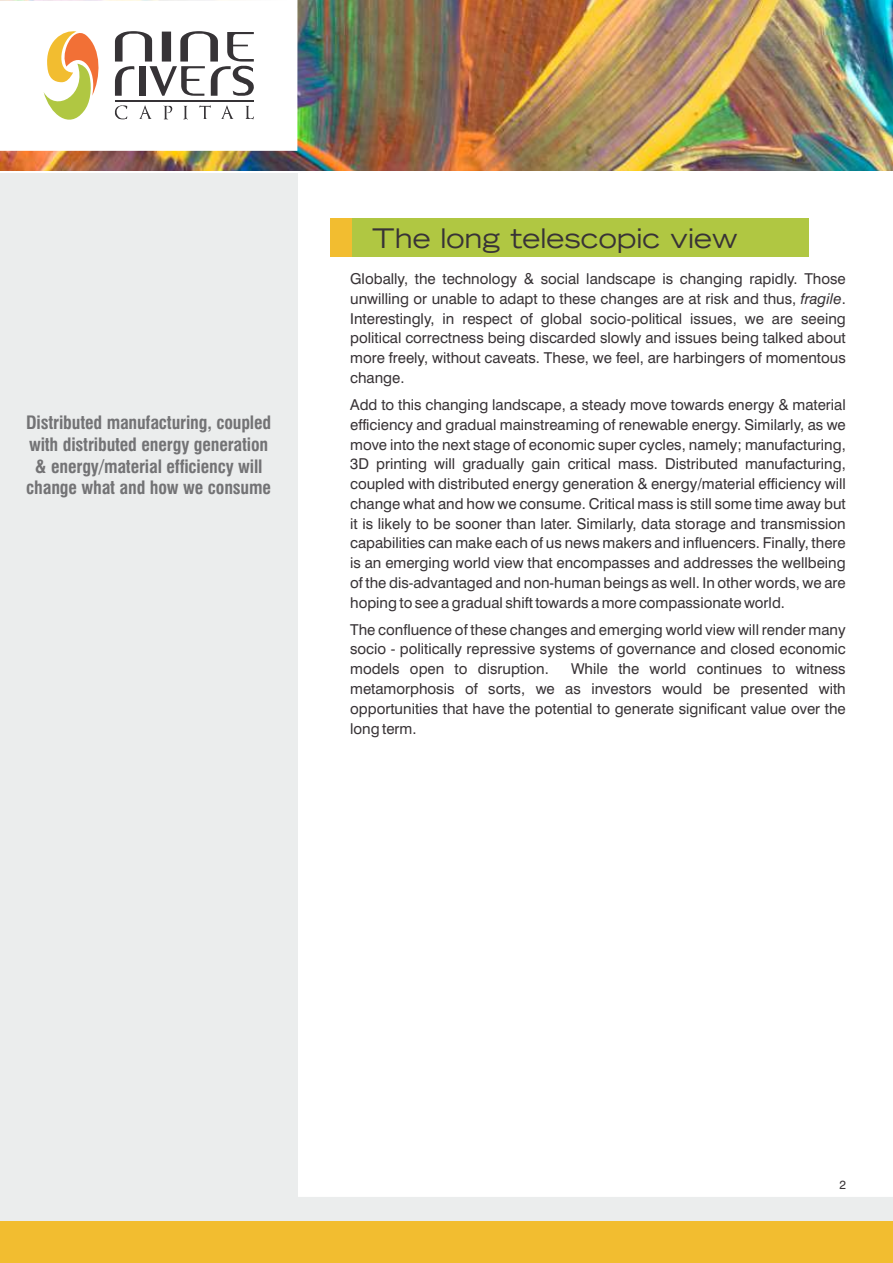
<style>
.page{position:relative;width:893px;height:1263px;background:#fff}
.page>*{position:absolute;margin:0;border:0;box-sizing:border-box;transform-origin:0 0}
.t1{font:expanded 27px "Trade Gothic LH";color:#383336}
.t2{font:700 condensed 18px/21.6px "Swiss 721 BT";letter-spacing:-.01em;color:#737375;text-align:center}
.t3{font:15px/19.8px "Swiss 721 BT";color:#383336;text-align:justify}
.t4{font:12px "Swiss 721 BT";color:#383336}
.s1{font-style:italic}
</style>
<div class="page">
<img style="left:0;top:0;width:893px;height:171px">
<div style="left:0;top:0;width:297px;height:151px;background:#fff"></div>
<svg style="left:115px;top:105px;width:139px;height:14px"></svg>
<hr style="left:115px;top:100px;width:139px;height:1px;background:#363336">
<svg style="left:115px;top:31px;width:139px;height:65px"></svg>
<svg style="left:44px;top:31px;width:55px;height:89px"></svg>
<div style="left:0;top:173px;width:298px;height:1089px;background:#e6e8e8"></div>
<div style="left:0;top:1197px;width:893px;height:62px;background:#ebeded"></div>
<div style="left:0;top:1222px;width:893px;height:41px;background:#f2bd30"></div>
<div style="left:351px;top:219px;width:457px;height:38px;background:#b0c742"></div>
<div style="left:330px;top:219px;width:21px;height:38px;background:#f2bd30"></div>
<p class="t2" style="left:26px;top:414px;width:247px">Distributed manufacturing, coupled with distributed energy generation &amp; energy/material efficiency will change what and how we consume</p>
<h1 class="t1" style="left:372px;top:227px;width:367px">The long telescopic view</h1>
<p class="t3" style="left:350px;top:270px;width:497px">Globally, the technology &amp; social landscape is changing rapidly. Those unwilling or unable to adapt to these changes are at risk and thus, <span class="s1">fragile</span>.<br>Interestingly, in respect of global socio-political issues, we are seeing political correctness being discarded slowly and issues being talked about more freely, without caveats. These, we feel, are harbingers of momentous change.</p>
<p class="t3" style="left:350px;top:396px;width:497px">Add to this changing landscape, a steady move towards energy &amp; material efficiency and gradual mainstreaming of renewable energy. Similarly, as we move into the next stage of economic super cycles, namely; manufacturing, 3D printing will gradually gain critical mass. Distributed manufacturing, coupled with distributed energy generation &amp; energy/material efficiency will change what and how we consume. Critical mass is still some time away but it is likely to be sooner than later. Similarly, data storage and transmission capabilities can make each of us news makers and influencers. Finally, there is an emerging world view that encompasses and addresses the wellbeing of the dis-advantaged and non-human beings as well. In other words, we are hoping to see a gradual shift towards a more compassionate world.</p>
<p class="t3" style="left:350px;top:621px;width:497px">The confluence of these changes and emerging world view will render many socio - politically repressive systems of governance and closed economic models open to disruption.</p>
<p class="t3" style="left:350px;top:660px;width:497px;text-indent:221px">While the world continues to witness metamorphosis of sorts, we as investors would be presented with opportunities that have the potential to generate significant value over the long term.</p>
<p class="t4" style="left:840px;top:1180px;width:8px">2</p>
</div>
